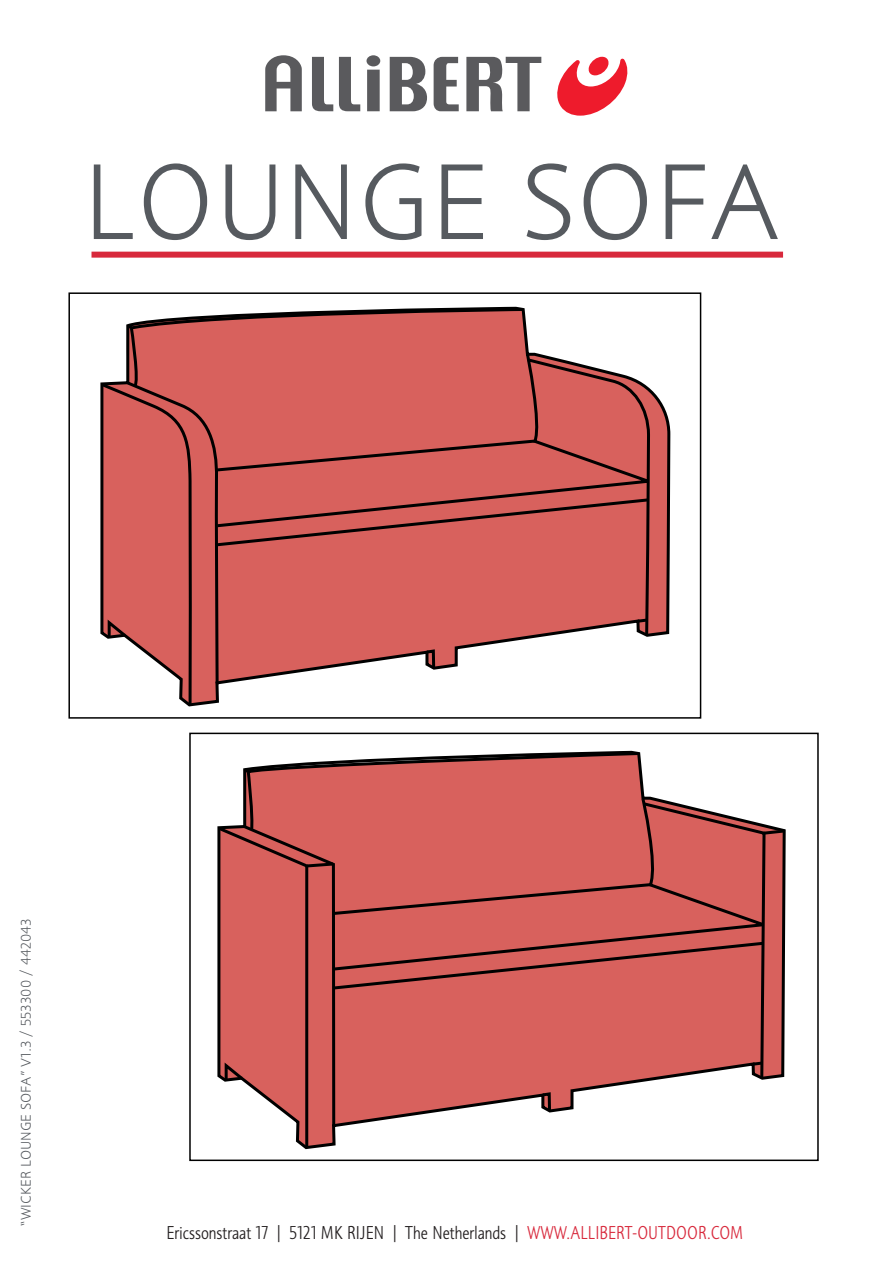
<style>
.page{position:relative;width:893px;height:1263px;background:#fff}
.page>*{position:absolute;margin:0;border:0;box-sizing:border-box;transform-origin:0 0}
.t1{font:300 103.5px "Informa Pro";color:#565a5f}
.t2{font:300 condensed 18px "Informa Pro";color:#231f20}
.t3{font:300 13.5px "Informa Pro";color:#565a5f}
.s1{color:#d8293c}
</style>
<div class="page">
<svg style="left:434px;top:57px;width:25px;height:54px"></svg>
<svg style="left:466px;top:57px;width:75px;height:54px"></svg>
<div style="left:367px;top:70px;width:13px;height:41px;background:#5a5a5d"></div>
<div style="left:366px;top:55px;width:14px;height:11px;background:#5a5a5d;border-radius:50%"></div>
<svg style="left:312px;top:57px;width:21px;height:54px"></svg>
<svg style="left:339px;top:57px;width:21px;height:54px"></svg>
<svg style="left:390px;top:57px;width:37px;height:54px"></svg>
<svg style="left:265px;top:55px;width:37px;height:56px"></svg>
<svg style="left:557px;top:57px;width:71px;height:59px"></svg>
<div style="left:92px;top:252px;width:691px;height:6px;background:#d8293c"></div>
<div style="left:68px;top:292px;width:633px;height:427px;border:2px solid #000"></div>
<div style="left:189px;top:733px;width:630px;height:428px;border:2px solid #000"></div>
<svg style="left:217px;top:750px;width:569px;height:400px"></svg>
<svg style="left:651px;top:403px;width:20px;height:234px;background:#ac5d5b"></svg>
<svg style="left:651px;top:389px;width:11px;height:140px;background:#d26561"></svg>
<svg style="left:100px;top:306px;width:551px;height:401px"></svg>
<h1 class="t1" style="left:83px;top:139px;width:699px">LOUNGE SOFA</h1>
<p class="t3" style="left:18px;top:1225px;width:309px;rotate:-90deg">“WICKER LOUNGE SOFA” V1.3 / 553300 / 442043</p>
<p class="t2" style="left:166px;top:1221px;width:578px">Ericssonstraat 17 | 5121 MK RIJEN | The Netherlands | <span class="s1">WWW.ALLIBERT-OUTDOOR.COM</span></p>
</div>
